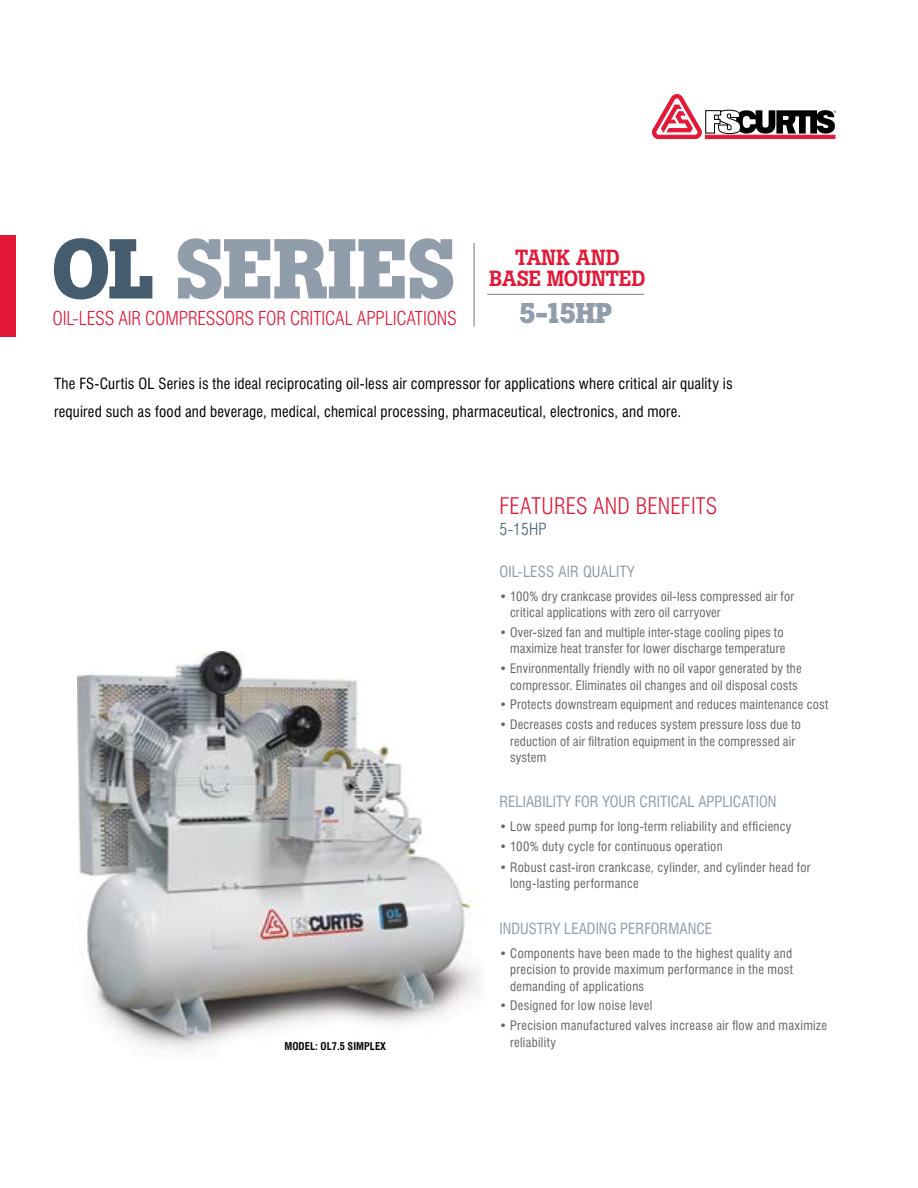
<style>
.page{position:relative;width:918px;height:1188px;background:#fff}
.page>*{position:absolute;margin:0;border:0;box-sizing:border-box;transform-origin:0 0}
.t1{font:700 84px "Boton";letter-spacing:-.015em;color:#919dab}
.t2{font:700 28.35px "Boton";color:#919dab}
.t3{font:300 condensed 22.5px "Swiss 721 BT";letter-spacing:.01em;color:#e31837}
.t4{font:500 21.75px/21px "Boton";letter-spacing:-.005em;color:#e31837;text-align:center}
.t5{font:300 condensed 18.9px "Swiss 721 BT";letter-spacing:-.01em;color:#e31837}
.t6{font:300 condensed 16.5px "Swiss 721 BT";color:#445c6d}
.t7{font:condensed 15px/28.5px "Swiss 721 BT";letter-spacing:.015em;color:#000}
.t8{font:condensed 15px "Swiss 721 BT";color:#919dab}
.t9{font:condensed 12.75px/16.5px "Swiss 721 BT";letter-spacing:.02em;color:#636466}
.t10{font:700 condensed 10.5px "Swiss 721 BT";color:#000}
.s1{color:#445c6d}
</style>
<div class="page">
<img style="left:77px;top:652px;width:404px;height:399px">
<svg style="left:652px;top:94px;width:184px;height:45px"></svg>
<div style="left:471px;top:241px;width:5px;height:87px;background:#000;opacity:.35"></div>
<div style="left:487px;top:291px;width:159px;height:5px;background:#000;opacity:.35"></div>
<div style="left:0;top:236px;width:16px;height:101px;background:#e31837"></div>
<h1 class="t1" style="left:51px;top:219px;width:406px"><span class="s1">OL</span> SERIES</h1>
<h3 class="t5" style="left:52px;top:307px;width:406px">OIL-LESS AIR COMPRESSORS FOR CRITICAL APPLICATIONS</h3>
<h3 class="t4" style="left:489px;top:247px;width:158px">TANK AND<br>BASE MOUNTED</h3>
<h2 class="t2" style="left:519px;top:296px;width:95px">5-15HP</h2>
<p class="t7" style="left:54px;top:369px;width:680px">The FS-Curtis OL Series is the ideal reciprocating oil-less air compressor for applications where critical air quality is required such as food and beverage, medical, chemical processing, pharmaceutical, electronics, and more.</p>
<p class="t10" style="left:285px;top:1040px;width:103px">MODEL: OL7.5 SIMPLEX</p>
<h3 class="t3" style="left:500px;top:492px;width:219px">FEATURES AND BENEFITS</h3>
<p class="t6" style="left:500px;top:519px;width:49px">5-15HP</p>
<p class="t8" style="left:500px;top:563px;width:137px">OIL-LESS AIR QUALITY</p>
<p class="t9" style="left:510px;top:588px;width:286px;text-indent:-11px">• 100% dry crankcase provides oil-less compressed air for critical applications with zero oil carryover</p>
<p class="t9" style="left:500px;top:624px;width:287px;text-align:right">• Over-sized fan and multiple inter-stage cooling pipes to maximize heat transfer for lower discharge temperature</p>
<p class="t9" style="left:500px;top:660px;width:304px;text-align:center">• Environmentally friendly with no oil vapor generated by the compressor. Eliminates oil changes and oil disposal costs</p>
<p class="t9" style="left:500px;top:697px;width:330px">• Protects downstream equipment and reduces maintenance cost</p>
<p class="t9" style="left:510px;top:716px;width:292px;text-indent:-11px">• Decreases costs and reduces system pressure loss due to reduction of air filtration equipment in the compressed air system</p>
<p class="t8" style="left:500px;top:793px;width:279px">RELIABILITY FOR YOUR CRITICAL APPLICATION</p>
<p class="t9" style="left:500px;top:818px;width:294px">• Low speed pump for long-term reliability and efficiency</p>
<p class="t9" style="left:500px;top:838px;width:225px">• 100% duty cycle for continuous operation</p>
<p class="t9" style="left:510px;top:859px;width:302px;text-indent:-11px">• Robust cast-iron crankcase, cylinder, and cylinder head for long-lasting performance</p>
<p class="t8" style="left:500px;top:919px;width:214px">INDUSTRY LEADING PERFORMANCE</p>
<p class="t9" style="left:510px;top:945px;width:285px;text-align:justify;text-indent:-11px">• Components have been made to the highest quality and precision to provide maximum performance in the most demanding of applications</p>
<p class="t9" style="left:500px;top:997px;width:154px">• Designed for low noise level</p>
<p class="t9" style="left:510px;top:1017px;width:318px;text-indent:-11px">• Precision manufactured valves increase air flow and maximize reliability</p>
</div>
